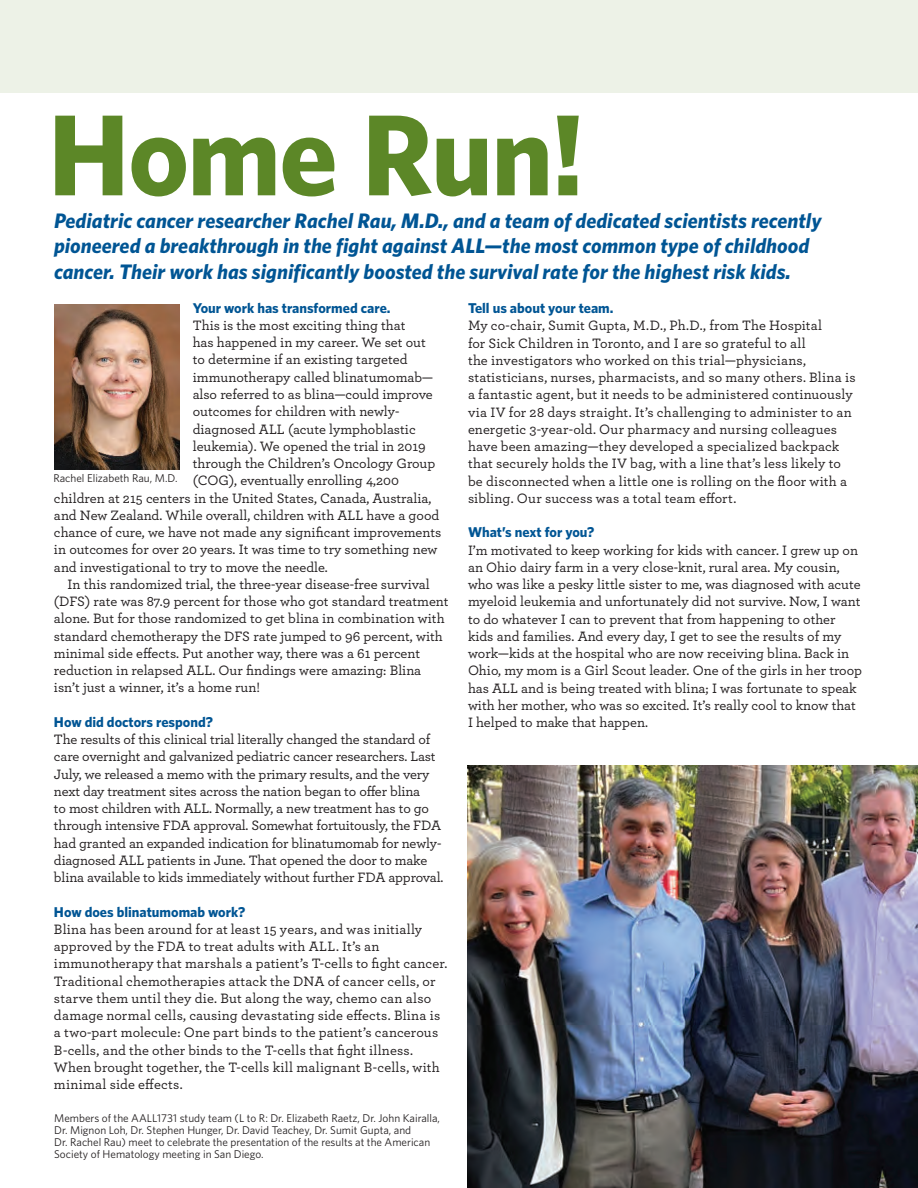
<style>
.page{position:relative;width:918px;height:1188px;background:#fff}
.page>*{position:absolute;margin:0;border:0;box-sizing:border-box;transform-origin:0 0}
.Big_Headline{font:700 115.5px "Whitney HTF";letter-spacing:-.015em;color:#5c8727}
.Call_Out{font:italic 700 21px/25.2px "Whitney HTF";color:#005594}
.Body_no_indent{font:500 14.25px/17.2px "Archer";color:#231f20}
.body_black{font:500 14.25px/17.2px "Archer";color:#231f20}
.Body_no_indent-2{font:700 14.25px "Whitney HTF";color:#005594}
.t1{font:11.25px/12px "Whitney HTF";color:#231f20}
</style>
<div class="page">
<div style="left:0;top:0;width:918px;height:92px;background:#edf2e7"></div>
<img style="left:54px;top:304px;width:125px;height:166px">
<img style="left:468px;top:766px;width:450px;height:422px">
<p class="Big_Headline" style="left:48px;top:85px;width:538px">Home Run!</p>
<p class="Call_Out" style="left:54px;top:208px;width:769px">Pediatric cancer researcher Rachel Rau, M.D., and a team of dedicated scientists recently pioneered a breakthrough in the fight against ALL—the most common type of childhood cancer. Their work has significantly boosted the survival rate for the highest risk kids.</p>
<p class="Body_no_indent-2" style="left:193px;top:299px;width:199px">Your work has transformed care.</p>
<p class="Body_no_indent" style="left:193px;top:316px;width:214px">This is the most exciting thing that</p>
<p class="Body_no_indent" style="left:193px;top:333px;width:235px">has happened in my career. We set out</p>
<p class="Body_no_indent" style="left:193px;top:350px;width:216px">to determine if an existing targeted</p>
<p class="Body_no_indent" style="left:193px;top:368px;width:242px">immunotherapy called blinatumomab—</p>
<p class="Body_no_indent" style="left:193px;top:385px;width:242px">also referred to as blina—could improve</p>
<p class="Body_no_indent" style="left:193px;top:402px;width:208px">outcomes for children with newly-</p>
<p class="Body_no_indent" style="left:193px;top:419px;width:224px">diagnosed ALL (acute lymphoblastic</p>
<p class="Body_no_indent" style="left:193px;top:437px;width:235px">leukemia). We opened the trial in 2019</p>
<p class="Body_no_indent" style="left:193px;top:454px;width:244px">through the Children’s Oncology Group</p>
<p class="Body_no_indent" style="left:193px;top:471px;width:208px">(COG), eventually enrolling 4,200</p>
<p class="Body_no_indent" style="left:54px;top:488px;width:379px">children at 215 centers in the United States, Canada, Australia,</p>
<p class="Body_no_indent" style="left:54px;top:506px;width:387px">and New Zealand. While overall, children with ALL have a good</p>
<p class="Body_no_indent" style="left:54px;top:523px;width:389px">chance of cure, we have not made any significant improvements</p>
<p class="Body_no_indent" style="left:54px;top:540px;width:385px">in outcomes for over 20 years. It was time to try something new</p>
<p class="Body_no_indent" style="left:54px;top:557px;width:275px">and investigational to try to move the needle.</p>
<p class="body_black" style="left:54px;top:575px;width:396px;text-indent:13px">In this randomized trial, the three-year disease-free survival (DFS) rate was 87.9 percent for those who got standard treatment alone. But for those randomized to get blina in combination with standard chemotherapy the DFS rate jumped to 96 percent, with minimal side effects. Put another way, there was a 61 percent reduction in relapsed ALL. Our findings were amazing: Blina isn’t just a winner, it’s a home run!</p>
<p class="Body_no_indent-2" style="left:54px;top:713px;width:161px">How did doctors respond?</p>
<p class="Body_no_indent" style="left:54px;top:730px;width:391px">The results of this clinical trial literally changed the standard of care overnight and galvanized pediatric cancer researchers. Last July, we released a memo with the primary results, and the very next day treatment sites across the nation began to offer blina<br>to most children with ALL. Normally, a new treatment has to go through intensive FDA approval. Somewhat fortuitously, the FDA had granted an expanded indication for blinatumomab for newly&shy;diagnosed ALL patients in June. That opened the door to make blina available to kids immediately without further FDA approval.</p>
<p class="Body_no_indent-2" style="left:54px;top:903px;width:193px">How does blinatumomab work?</p>
<p class="Body_no_indent" style="left:54px;top:920px;width:395px">Blina has been around for at least 15 years, and was initially approved by the FDA to treat adults with ALL. It’s an immunotherapy that marshals a patient’s T-cells to fight cancer.<br>Traditional chemotherapies attack the DNA of cancer cells, or starve them until they die. But along the way, chemo can also damage normal cells, causing devastating side effects. Blina is a two-part molecule: One part binds to the patient’s cancerous B-cells, and the other binds to the T-cells that fight illness.<br>When brought together, the T-cells kill malignant B-cells, with minimal side effects.</p>
<p class="t1" style="left:53px;top:472px;width:126px">Rachel Elizabeth Rau, M.D.</p>
<p class="t1" style="left:54px;top:1112px;width:387px">Members of the AALL1731 study team (L to R: Dr. Elizabeth Raetz, Dr. John Kairalla, Dr. Mignon Loh, Dr. Stephen Hunger, Dr. David Teachey, Dr. Sumit Gupta, and<br>Dr. Rachel Rau) meet to celebrate the presentation of the results at the American Society of Hematology meeting in San Diego.</p>
<p class="Body_no_indent-2" style="left:468px;top:299px;width:147px">Tell us about your team.</p>
<p class="Body_no_indent" style="left:468px;top:316px;width:389px">My co-chair, Sumit Gupta, M.D., Ph.D., from The Hospital<br>for Sick Children in Toronto, and I are so grateful to all<br>the investigators who worked on this trial—physicians, statisticians, nurses, pharmacists, and so many others. Blina is a fantastic agent, but it needs to be administered continuously via IV for 28 days straight. It’s challenging to administer to an energetic 3-year-old. Our pharmacy and nursing colleagues have been amazing—they developed a specialized backpack that securely holds the IV bag, with a line that’s less likely to be disconnected when a little one is rolling on the floor with a sibling. Our success was a total team effort.</p>
<p class="Body_no_indent-2" style="left:468px;top:524px;width:128px">What’s next for you?</p>
<p class="Body_no_indent" style="left:468px;top:540px;width:396px">I’m motivated to keep working for kids with cancer. I grew up on an Ohio dairy farm in a very close-knit, rural area. My cousin, who was like a pesky little sister to me, was diagnosed with acute myeloid leukemia and unfortunately did not survive. Now, I want to do whatever I can to prevent that from happening to other kids and families. And every day, I get to see the results of my work—kids at the hospital who are now receiving blina. Back in Ohio, my mom is a Girl Scout leader. One of the girls in her troop has ALL and is being treated with blina; I was fortunate to speak with her mother, who was so excited. It’s really cool to know that I helped to make that happen.</p>
</div>
